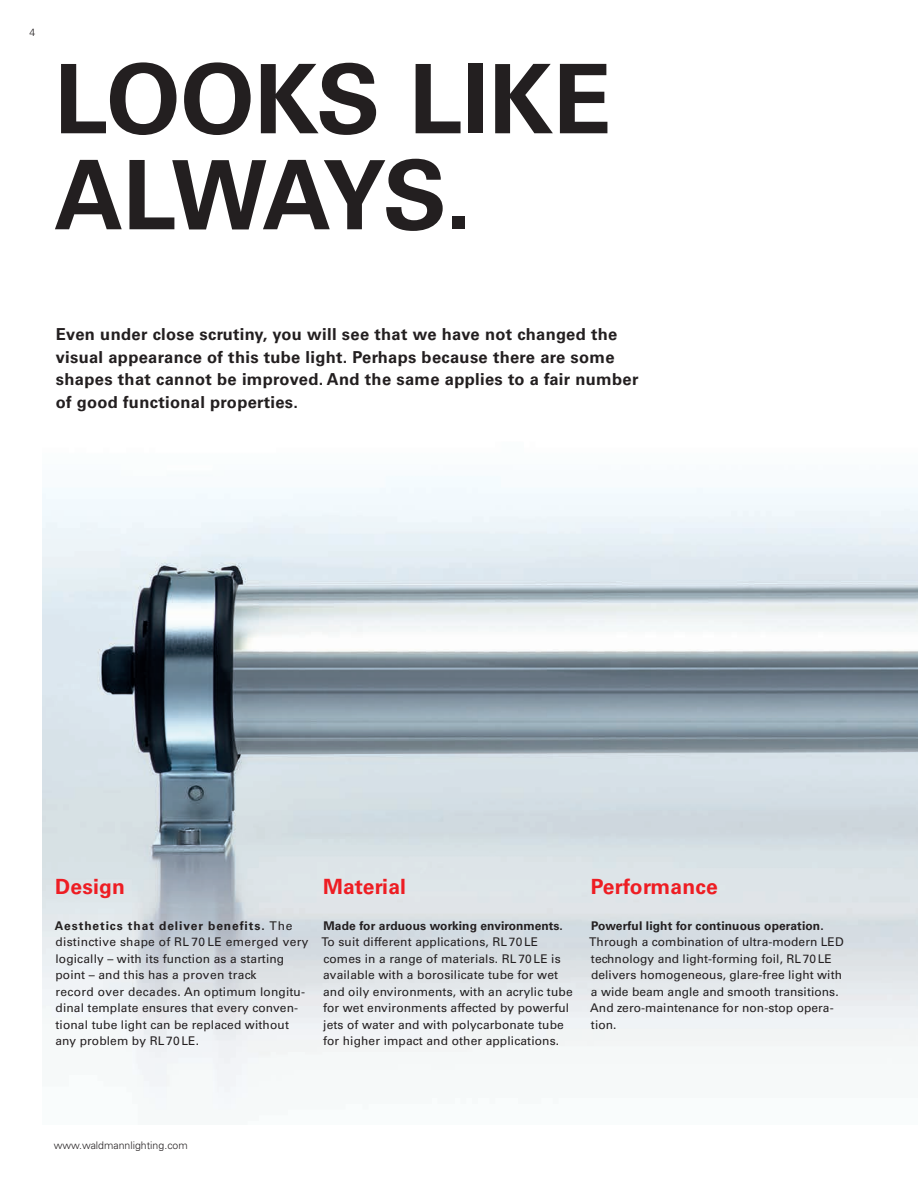
<style>
.page{position:relative;width:918px;height:1188px;background:#fff}
.page>*{position:absolute;margin:0;border:0;box-sizing:border-box;transform-origin:0 0}
.t1{font:700 96px/96px "Univers LT Std";letter-spacing:-.015em;color:#231f20}
.t2{font:700 21px "Univers LT Std";letter-spacing:.01em;color:#ee1d23}
.t3{font:700 16.5px/22.5px "Univers LT Std";letter-spacing:.02em;color:#231f20}
.t4{font:12px/16.5px "Univers LT Std";letter-spacing:.01em;color:#231f20}
.t5{font:700 12px "Univers LT Std";letter-spacing:.01em;color:#231f20}
.t6{font:300 10.5px "Univers LT Std";color:#231f20}
.s1{font-weight:700}
</style>
<div class="page">
<img style="left:43px;top:476px;width:875px;height:628px">
<p class="t6" style="left:29px;top:26px;width:7px">4</p>
<h1 class="t1" style="left:54px;top:52px;width:559px">LOOKS LIKE<br>ALWAYS.</h1>
<h3 class="t3" style="left:56px;top:324px;width:584px">Even under close scrutiny, you will see that we have not changed the visual appearance of this tube light. Perhaps because there are some shapes that cannot be improved. And the same applies to a fair number of good functional properties.</h3>
<h2 class="t2" style="left:55px;top:874px;width:71px">Design</h2>
<h2 class="t2" style="left:323px;top:874px;width:85px">Material</h2>
<p class="t5" style="left:323px;top:918px;width:241px">Made for arduous working environments.</p>
<p class="t4" style="left:322px;top:934px;width:253px">To suit different applications, RL 70 LE comes in a range of materials. RL 70 LE is available with a borosilicate tube for wet and oily environments, with an acrylic tube for wet environments affected by powerful jets of water and with polycarbonate tube for higher impact and other applications.</p>
<p class="t4" style="left:55px;top:917px;width:255px"><span class="s1">Aesthetics that deliver benefits.</span> The distinctive shape of RL 70 LE emerged very logically – with its function as a starting point – and this has a proven track<br>record over decades. An optimum longitu&shy;dinal template ensures that every conven&shy;tional tube light can be replaced without any problem by RL 70LE.</p>
<h2 class="t2" style="left:591px;top:874px;width:129px">Performance</h2>
<p class="t5" style="left:591px;top:918px;width:234px">Powerful light for continuous operation.</p>
<p class="t4" style="left:589px;top:934px;width:256px">Through a combination of ultra-modern LED technology and light-forming foil, RL70LE delivers homogeneous, glare-free light with a wide beam angle and smooth transitions.<br>And zero-maintenance for non-stop opera&shy;tion.</p>
<p class="t6" style="left:54px;top:1139px;width:135px">www.waldmannlighting.com</p>
</div>
